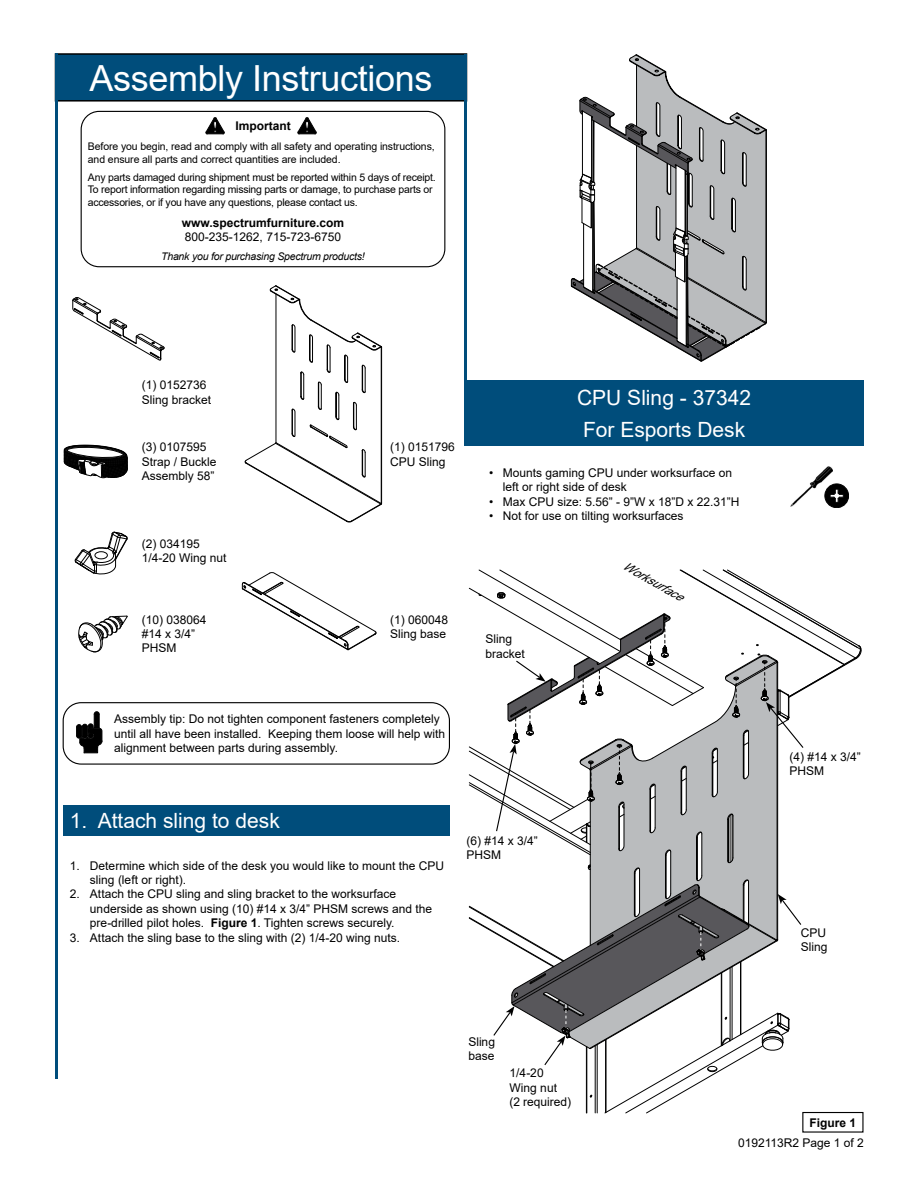
<style>
.page{position:relative;width:918px;height:1188px;background:#fff}
.page>*{position:absolute;margin:0;border:0;box-sizing:border-box;transform-origin:0 0}
.t1{font:36px "Arial";letter-spacing:-.01em;color:#fff}
.t2{font:21px/32px "Arial";color:#fff}
.t3{font:12px/14.4px "Arial";color:#000}
.t4{font:700 12px "Arial";color:#000}
.t5{font:italic 12px "Arial";color:#000}
.t6{font:10.5px/12.6px "Arial";letter-spacing:-.02em;color:#000}
.t7{font:italic 10.5px "Arial";letter-spacing:-.02em;color:#000}
.s1{font-weight:700}
</style>
<div class="page">
<svg style="left:78px;top:616px;width:49px;height:36px"></svg>
<svg style="left:571px;top:54px;width:196px;height:308px"></svg>
<svg style="left:245px;top:285px;width:137px;height:237px"></svg>
<svg style="left:72px;top:297px;width:93px;height:64px"></svg>
<svg style="left:242px;top:572px;width:135px;height:79px"></svg>
<svg style="left:63px;top:445px;width:65px;height:33px"></svg>
<svg style="left:75px;top:532px;width:53px;height:43px"></svg>
<div style="left:56px;top:54px;width:410px;height:47px;background:#004d7b"></div>
<div style="left:55px;top:53px;width:412px;height:49px;border:2px solid #000"></div>
<hr style="left:55px;top:53px;width:3px;height:1026px;background:#004d7b">
<div style="left:81px;top:111px;width:364px;height:156px;border:1px solid #000;border-radius:18px"></div>
<svg style="left:206px;top:118px;width:18px;height:17px"></svg>
<svg style="left:298px;top:118px;width:18px;height:17px"></svg>
<hr style="left:464px;top:55px;width:3px;height:391px;background:#004d7b">
<div style="left:464px;top:380px;width:400px;height:66px;background:#004d7b"></div>
<img style="left:790px;top:466px;width:42px;height:40px">
<svg style="left:825px;top:484px;width:24px;height:24px"></svg>
<svg style="left:469px;top:569px;width:394px;height:545px"></svg>
<div style="left:63px;top:806px;width:387px;height:30px;background:#004d7b"></div>
<div style="left:63px;top:702px;width:387px;height:63px;border:1px solid #000;border-radius:18px"></div>
<svg style="left:76px;top:712px;width:27px;height:41px"></svg>
<h1 class="t1" style="left:90px;top:53px;width:344px">Assembly Instructions</h1>
<p class="t4" style="left:235px;top:118px;width:57px">Important</p>
<p class="t6" style="left:88px;top:140px;width:348px">Before you begin, read and comply with all safety and operating instructions, and ensure all parts and correct quantities are included.</p>
<p class="t6" style="left:88px;top:171px;width:349px">Any parts damaged during shipment must be reported within 5 days of receipt.<br>To report information regarding missing parts or damage, to purchase parts or accessories, or if you have any questions, please contact us.</p>
<p class="t4" style="left:182px;top:214px;width:164px">www.spectrumfurniture.com</p>
<p class="t3" style="left:185px;top:230px;width:158px">800-235-1262, 715-723-6750</p>
<p class="t7" style="left:161px;top:250px;width:205px">Thank you for purchasing Spectrum products!</p>
<p class="t3" style="left:142px;top:378px;width:71px">(1) 0152736<br>Sling bracket</p>
<p class="t3" style="left:142px;top:440px;width:76px">(3) 0107595<br>Strap / Buckle<br>Assembly 58”</p>
<p class="t3" style="left:142px;top:536px;width:86px">(2) 034195<br>1/4-20 Wing nut</p>
<p class="t3" style="left:142px;top:612px;width:66px">(10) 038064 #14 x 3/4”<br>PHSM</p>
<p class="t3" style="left:390px;top:440px;width:66px">(1) 0151796<br>CPU Sling</p>
<p class="t3" style="left:390px;top:612px;width:60px">(1) 060048<br>Sling base</p>
<p class="t3" style="left:114px;top:712px;width:332px">Assembly tip: Do not tighten component fasteners completely until all have been installed. Keeping them loose will help with alignment between parts during assembly.</p>
<h2 class="t2" style="left:577px;top:381px;width:175px">CPU Sling - 37342<br>For Esports Desk</h2>
<p class="t3" style="left:503px;top:465px;width:231px;text-indent:-14px">• Mounts gaming CPU under worksurface on left or right side of desk</p>
<p class="t3" style="left:489px;top:494px;width:252px">• Max CPU size: 5.56” - 9”W x 18”D x 22.31”H</p>
<p class="t3" style="left:489px;top:508px;width:196px">• Not for use on tilting worksurfaces</p>
<p class="t3" style="left:485px;top:632px;width:41px">Sling bracket</p>
<p class="t5" style="left:628px;top:557px;width:69px;rotate:30deg">Worksurface</p>
<h2 class="t2" style="left:70px;top:805px;width:212px">1. Attach sling to desk</h2>
<p class="t3" style="left:90px;top:858px;width:356px;text-indent:-20px">1. Determine which side of the desk you would like to mount the CPU sling (left or right).</p>
<p class="t3" style="left:90px;top:887px;width:344px;text-indent:-20px">2. Attach the CPU sling and sling bracket to the worksurface underside as shown using (10) #14 x 3/4” PHSM screws and the pre-drilled pilot holes. <span class="s1">Figure 1</span>. Tighten screws securely.</p>
<p class="t3" style="left:70px;top:930px;width:332px">3. Attach the sling base to the sling with (2) 1/4-20 wing nuts.</p>
<p class="t3" style="left:467px;top:833px;width:73px">(6) #14 x 3/4”<br>PHSM</p>
<p class="t3" style="left:790px;top:749px;width:73px">(4) #14 x 3/4”<br>PHSM</p>
<p class="t3" style="left:801px;top:925px;width:28px">CPU<br>Sling</p>
<p class="t3" style="left:468px;top:1034px;width:28px">Sling base</p>
<p class="t3" style="left:510px;top:1066px;width:63px">1/4-20<br>Wing nut<br>(2 required)</p>
<p class="t4" style="left:810px;top:1114px;width:48px">Figure 1</p>
<p class="t3" style="left:738px;top:1136px;width:127px">0192113R2 Page 1 of 2</p>
</div>
